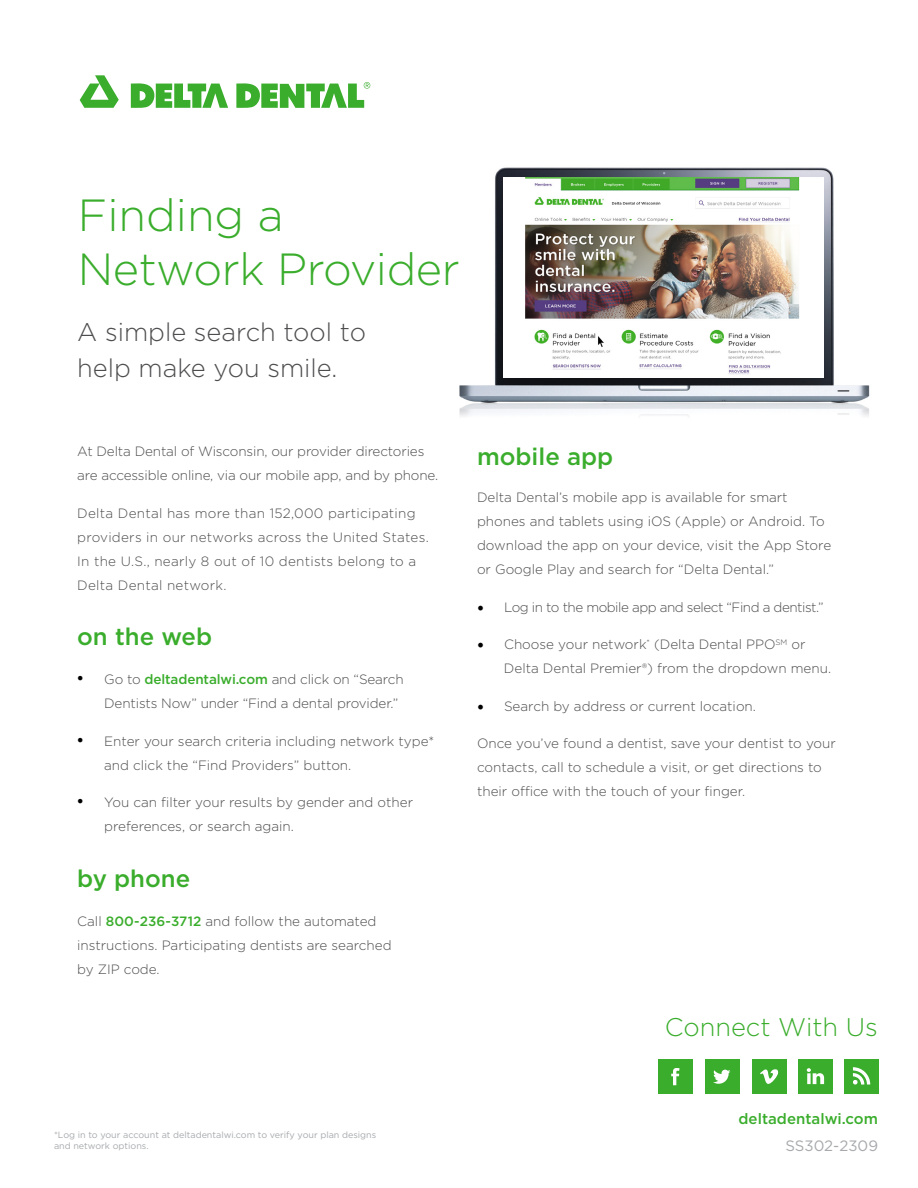
<style>
.page{position:relative;width:918px;height:1188px;background:#fff}
.page>*{position:absolute;margin:0;border:0;box-sizing:border-box;transform-origin:0 0}
.t1{font:300 45px "Gotham";letter-spacing:-.01em;color:#3aad2c}
.t2{font:300 25.5px "Gotham";color:#4d4d4f}
.t3{font:300 25.5px "Gotham";color:#3aad2c}
.t4{font:500 24px "Gotham";color:#3aad2c}
.t5{font:500 15px "Gotham";color:#3aad2c}
.t6{font:15px "Gotham";color:#a7a9ac}
.t7{font:300 13.5px/24px "Gotham";color:#4d4d4f}
.t8{font:300 13.5px/24px "Gotham";letter-spacing:.02em;color:#4d4d4f}
.t9{font:300 13.5px "Gotham";letter-spacing:-.035em;color:#4d4d4f}
.t10{font:9px/10.8px "Gotham";color:#a7a9ac}
.s1{font-family:"Times New Roman";font-weight:400;font-size:18px;color:#000}
.s2{font-weight:500;color:#3aad2c}
.s3{font-family:"Minion Pro";font-weight:400;font-size:18px;color:#000}
</style>
<div class="page">
<img style="left:459px;top:167px;width:411px;height:249px">
<img style="left:504px;top:178px;width:320px;height:200px">
<svg style="left:80px;top:75px;width:39px;height:33px"></svg>
<svg style="left:131px;top:83px;width:97px;height:25px"></svg>
<svg style="left:236px;top:82px;width:134px;height:26px"></svg>
<div style="left:658px;top:1059px;width:35px;height:35px;background:#3aad2c"></div>
<svg style="left:671px;top:1068px;width:9px;height:17px"></svg>
<div style="left:705px;top:1059px;width:34px;height:35px;background:#3aad2c"></div>
<svg style="left:713px;top:1070px;width:17px;height:14px"></svg>
<div style="left:799px;top:1059px;width:34px;height:35px;background:#3aad2c"></div>
<svg style="left:807px;top:1068px;width:17px;height:16px"></svg>
<div style="left:845px;top:1059px;width:34px;height:35px;background:#3aad2c"></div>
<svg style="left:853px;top:1067px;width:17px;height:18px"></svg>
<div style="left:752px;top:1059px;width:34px;height:35px;background:#3aad2c"></div>
<svg style="left:760px;top:1069px;width:18px;height:15px"></svg>
<p class="t1" style="left:78px;top:187px;width:207px">Finding a</p>
<p class="t1" style="left:78px;top:241px;width:383px">Network Provider</p>
<p class="t2" style="left:77px;top:316px;width:290px">A simple search tool to</p>
<p class="t2" style="left:77px;top:352px;width:262px">help make you smile.</p>
<p class="t7" style="left:77px;top:439px;width:363px">At Delta Dental of Wisconsin, our provider directories are accessible online, via our mobile app, and by phone.</p>
<p class="t8" style="left:77px;top:500px;width:353px">Delta Dental has more than 152,000 participating providers in our networks across the United States.<br>In the U.S., nearly 8 out of 10 dentists belong to a Delta Dental network.</p>
<p class="t4" style="left:77px;top:621px;width:136px">on the web</p>
<p class="t7" style="left:104px;top:667px;width:301px;text-indent:-27px"><span class="s1">•</span> Go to <span class="s2">deltadentalwi.com</span> and click on “Search<br>Dentists Now” under “Find a dental provider.”</p>
<p class="t7" style="left:104px;top:729px;width:331px;text-indent:-27px"><span class="s1">•</span> Enter your search criteria including network type* and click the “Find Providers” button.</p>
<p class="t7" style="left:104px;top:790px;width:310px;text-indent:-27px"><span class="s1">•</span> You can filter your results by gender and other preferences, or search again.</p>
<p class="t4" style="left:77px;top:863px;width:115px">by phone</p>
<p class="t7" style="left:77px;top:909px;width:316px">Call <span class="s2">800-236-3712</span> and follow the automated instructions. Participating dentists are searched by ZIP code.</p>
<p class="t4" style="left:477px;top:440px;width:138px">mobile app</p>
<p class="t7" style="left:477px;top:485px;width:356px">Delta Dental’s mobile app is available for smart phones and tablets using iOS (Apple) or Android. To download the app on your device, visit the App Store or Google Play and search for “Delta Dental.”</p>
<p class="t9" style="left:477px;top:598px;width:348px"><span class="s3">•</span> Log in to the mobile app and select “Find a dentist.”</p>
<p class="t7" style="left:504px;top:632px;width:329px;text-indent:-27px"><span class="s3">•</span> Choose your network<sup>*</sup> (Delta Dental PPO<sup>SM</sup> or<br>Delta Dental Premier®) from the dropdown menu.</p>
<p class="t7" style="left:477px;top:693px;width:281px"><span class="s3">•</span> Search by address or current location.</p>
<p class="t7" style="left:477px;top:731px;width:360px">Once you’ve found a dentist, save your dentist to your contacts, call to schedule a visit, or get directions to their office with the touch of your finger.</p>
<p class="t3" style="left:665px;top:1011px;width:215px">Connect With Us</p>
<p class="t10" style="left:54px;top:1129px;width:324px">*Log in to your account at deltadentalwi.com to verify your plan designs and network options.</p>
<p class="t5" style="left:739px;top:1108px;width:141px">deltadentalwi.com</p>
<p class="t6" style="left:786px;top:1136px;width:94px">SS302-2309</p>
</div>
